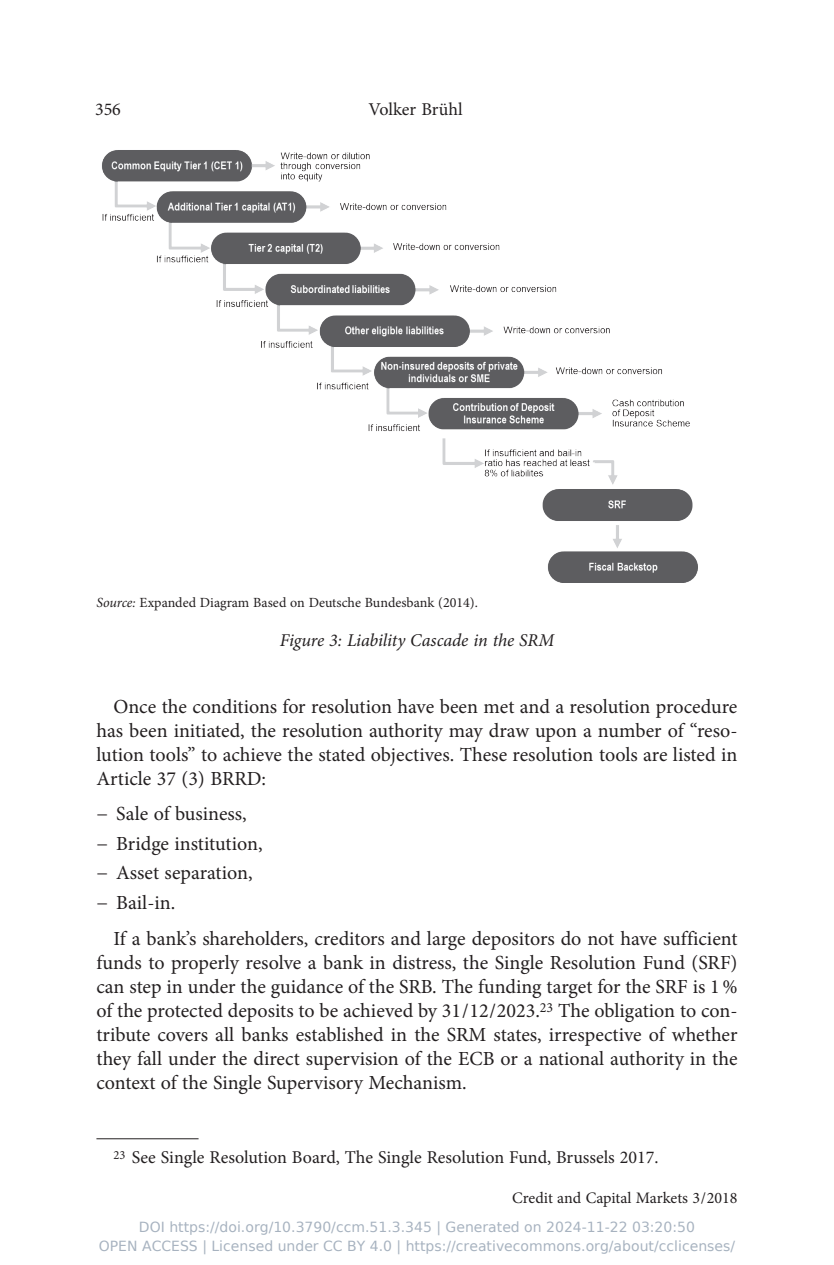
<style>
.page{position:relative;width:834px;height:1265px;background:#fff}
.page>*{position:absolute;margin:0;border:0;box-sizing:border-box;transform-origin:0 0}
.t1{font:20px/24px "Minion Pro";color:#231f20;text-align:justify}
.t2{font:18px "Minion Pro";color:#231f20}
.t3{font:italic 18px "Minion Pro";letter-spacing:-.01em;color:#231f20}
.t4{font:16px "Minion Pro";color:#231f20}
.t5{font:14px "DejaVu Sans";color:rgb(36 64 97/.4)}
.t6{font:14px "Minion Pro";color:#231f20}
.s1{font-style:italic}
</style>
<div class="page">
<hr style="left:96px;top:1138px;width:102px;height:1px;background:#231f20">
<img style="left:102px;top:150px;width:596px;height:432px">
<p class="t2" style="left:95px;top:97px;width:27px">356</p>
<p class="t2" style="left:368px;top:97px;width:96px">Volker Brühl</p>
<p class="t6" style="left:96px;top:593px;width:383px"><span class="s1">Source:</span> Expanded Diagram Based on Deutsche Bundesbank (2014).</p>
<p class="t3" style="left:280px;top:627px;width:276px">Figure 3: Liability Cascade in the SRM</p>
<p class="t1" style="left:96px;top:694px;width:642px;text-indent:17px">Once the conditions for resolution have been met and a resolution procedure has been initiated, the resolution authority may draw upon a number of “reso&shy;lution tools” to achieve the stated objectives. These resolution tools are listed in Article 37 (3) BRRD:</p>
<p class="t1" style="left:96px;top:799px;width:168px;line-height:29.6px;text-align:left">− Sale of business, − Bridge institution, − Asset separation, − Bail-in.</p>
<p class="t1" style="left:96px;top:926px;width:642px;text-indent:17px">If a bank’s shareholders, creditors and large depositors do not have sufficient funds to properly resolve a bank in distress, the Single Resolution Fund (SRF) can step in under the guidance of the SRB. The funding target for the SRF is 1% of the protected deposits to be achieved by 31/12/2023.<sup>23</sup> The obligation to con&shy;tribute covers all banks established in the SRM states, irrespective of whether they fall under the direct supervision of the ECB or a national authority in the context of the Single Supervisory Mechanism.</p>
<p class="t2" style="left:113px;top:1144px;width:546px"><sup>23</sup> See Single Resolution Board, The Single Resolution Fund, Brussels 2017.</p>
<p class="t4" style="left:512px;top:1186px;width:227px">Credit and Capital Markets 3/2018</p>
<p class="t5" style="left:139px;top:1219px;width:557px">DOI https://doi.org/10.3790/ccm.51.3.345 | Generated on 2024-11-22 03:20:50</p>
<p class="t5" style="left:99px;top:1237px;width:637px">OPEN ACCESS | Licensed under CC BY 4.0 | https://creativecommons.org/about/cclicenses/</p>
</div>
